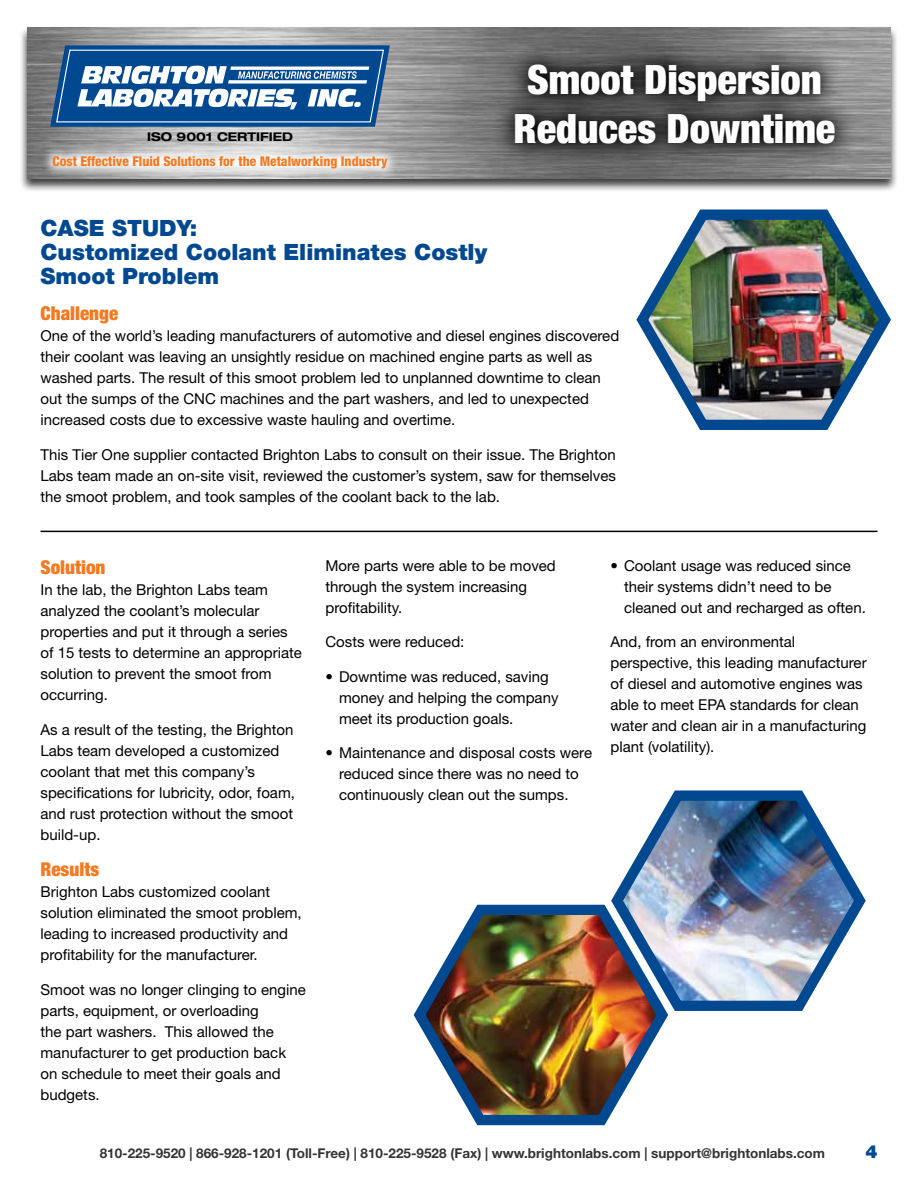
<style>
.page{position:relative;width:918px;height:1188px;background:#fff}
.page>*{position:absolute;margin:0;border:0;box-sizing:border-box;transform-origin:0 0}
.t1{font:900 condensed 40.5px/48.6px "Helvetica Neue";color:#fff;text-align:center}
.t2{font:900 22.5px/24px "Helvetica Neue";color:#004990}
.t3{font:900 condensed 19.05px "Helvetica Neue";color:#f47920}
.t4{font:900 18px "Helvetica Neue";color:#004990}
.t5{font:15px/21px "Helvetica Neue";color:#000}
.t6{font:700 13.5px "Helvetica Neue";color:#000}
.t7{font:800 condensed 13.5px "Helvetica Neue";color:#f47920}
.t8{font:700 expanded 12px "Helvetica Neue";color:#000}
</style>
<div class="page">
<div style="left:19px;top:26px;width:880px;height:167px;background:#000;opacity:.75"></div>
<img style="left:27px;top:27px;width:864px;height:151px">
<svg style="left:50px;top:45px;width:340px;height:82px"></svg>
<svg style="left:40px;top:144px;width:360px;height:37px"></svg>
<img style="left:614px;top:790px;width:252px;height:221px">
<img style="left:636px;top:209px;width:255px;height:221px">
<img style="left:413px;top:896px;width:261px;height:230px">
<svg style="left:493px;top:43px;width:363px;height:122px;background:#4a4a4a"></svg>
<hr style="left:40px;top:531px;width:838px;height:1px;background:#000">
<p class="t8" style="left:147px;top:129px;width:147px">ISO 9001 CERTIFIED</p>
<p class="t7" style="left:52px;top:153px;width:337px">Cost Effective Fluid Solutions for the Metalworking Industry</p>
<h1 class="t1" style="left:514px;top:55px;width:323px">Smoot Dispersion<br>Reduces Downtime</h1>
<h2 class="t2" style="left:40px;top:216px;width:449px">Cas e Study:<br>Customized Coolant Eliminates Costly<br>Smoot Problem</h2>
<p class="t3" style="left:40px;top:302px;width:79px">Challenge</p>
<p class="t5" style="left:40px;top:325px;width:580px">One of the world’s leading manufacturers of automotive and diesel engines discovered their coolant was leaving an unsightly residue on machined engine parts as well as washed parts. The result of this smoot problem led to unplanned downtime to clean out the sumps of the CNC machines and the part washers, and led to unexpected increased costs due to excessive waste hauling and overtime.</p>
<p class="t5" style="left:40px;top:444px;width:577px;text-align:justify">This Tier One supplier contacted Brighton Labs to consult on their issue. The Brighton Labs team made an on-site visit, reviewed the customer’s system, saw for themselves the smoot problem, and took samples of the coolant back to the lab.</p>
<p class="t3" style="left:40px;top:556px;width:67px">Solution</p>
<p class="t5" style="left:40px;top:579px;width:263px">In the lab, the Brighton Labs team analyzed the coolant’s molecular properties and put it through a series of 15 tests to determine an appropriate solution to prevent the smoot from occurring.</p>
<p class="t5" style="left:40px;top:719px;width:256px">As a result of the testing, the Brighton<br>Labs team developed a customized coolant that met this company’s specifications for lubricity, odor, foam, and rust protection without the smoot build-up.</p>
<p class="t3" style="left:40px;top:858px;width:60px">Results</p>
<p class="t5" style="left:40px;top:881px;width:263px">Brighton Labs customized coolant solution eliminated the smoot problem, leading to increased productivity and profitability for the manufacturer.</p>
<p class="t5" style="left:40px;top:979px;width:267px">Smoot was no longer clinging to engine parts, equipment, or overloading<br>the part washers. This allowed the manufacturer to get production back on schedule to meet their goals and budgets.</p>
<p class="t5" style="left:326px;top:554px;width:232px">More parts were able to be moved through the system increasing profitability.</p>
<p class="t5" style="left:326px;top:631px;width:140px">Costs were reduced:</p>
<p class="t5" style="left:339px;top:665px;width:221px;text-indent:-14px">• Downtime was reduced, saving money and helping the company meet its production goals.</p>
<p class="t5" style="left:339px;top:742px;width:255px;text-indent:-14px">• Maintenance and disposal costs were reduced since there was no need to continuously clean out the sumps.</p>
<p class="t5" style="left:624px;top:554px;width:243px;text-indent:-14px">• Coolant usage was reduced since their systems didn’t need to be cleaned out and recharged as often.</p>
<p class="t5" style="left:610px;top:631px;width:258px">And, from an environmental perspective, this leading manufacturer of diesel and automotive engines was able to meet EPA standards for clean water and clean air in a manufacturing plant (volatility).</p>
<p class="t6" style="left:100px;top:1144px;width:727px">810-225-9520 | 866-928-1201 (Toll-Free) | 810-225-9528 (Fax) | www.brightonlabs.com | support@brightonlabs.com</p>
<p class="t4" style="left:865px;top:1141px;width:14px">4</p>
</div>
